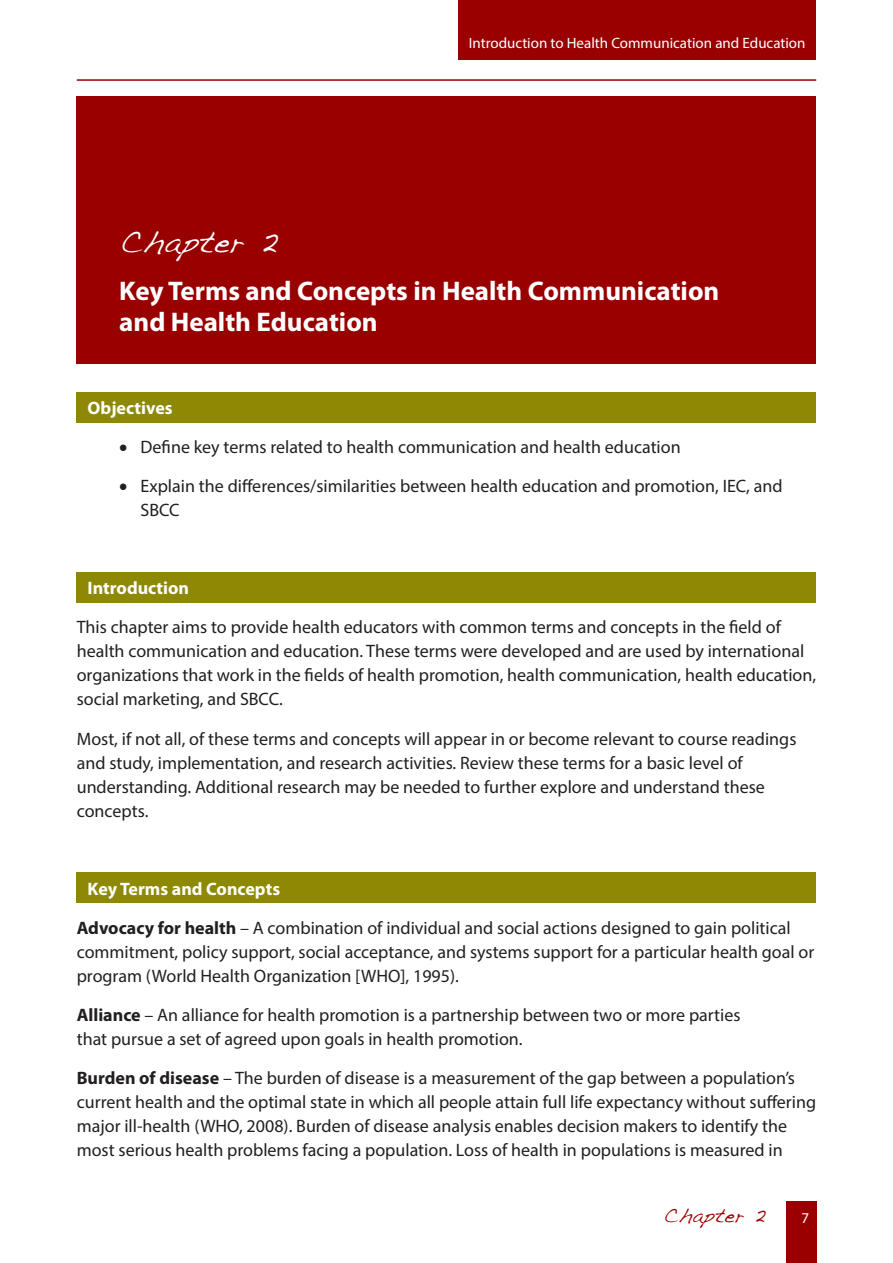
<style>
.page{position:relative;width:893px;height:1263px;background:#fff}
.page>*{position:absolute;margin:0;border:0;box-sizing:border-box;transform-origin:0 0}
.Heading_A{font:700 27px/31px "Myriad Pro";color:#fff}
.Heading_A-2{font:25.5px "Dakota";color:#fff}
.List_Paragraph{font:18px/24px "Myriad Pro";color:#231f20}
.Head_Color{font:700 18px "Myriad Pro";color:#fff}
.t1{font:16.5px "Dakota";color:#990100}
.t2{font:15px "Myriad Pro";color:#fff}
.s1{font-weight:700}
</style>
<div class="page">
<div style="left:786px;top:1201px;width:30px;height:62px;background:#990100"></div>
<hr style="left:77px;top:79px;width:739px;height:2px;background:#990100">
<div style="left:458px;top:0;width:358px;height:60px;background:#990100"></div>
<div style="left:77px;top:96px;width:739px;height:195px;background:#990100"></div>
<div style="left:77px;top:153px;width:739px;height:211px;background:#990100"></div>
<div style="left:77px;top:392px;width:739px;height:31px;background:#8d8905"></div>
<div style="left:77px;top:572px;width:739px;height:31px;background:#8d8905"></div>
<div style="left:77px;top:872px;width:739px;height:31px;background:#8d8905"></div>
<p class="t2" style="left:469px;top:34px;width:338px">Introduction to Health Communication and Education</p>
<p class="Heading_A-2" style="left:119px;top:229px;width:160px">Chapter 2</p>
<p class="Heading_A" style="left:119px;top:275px;width:602px">Key Terms and Concepts in Health Communication and Health Education</p>
<p class="Head_Color" style="left:88px;top:397px;width:86px">Objectives</p>
<p class="List_Paragraph" style="left:119px;top:435px;width:563px">• Define key terms related to health communication and health education</p>
<p class="List_Paragraph" style="left:141px;top:474px;width:644px;text-indent:-21px">• Explain the differences/similarities between health education and promotion, IEC, and<br>SBCC</p>
<p class="Head_Color" style="left:88px;top:577px;width:103px">Introduction</p>
<p class="List_Paragraph" style="left:77px;top:615px;width:741px">This chapter aims to provide health educators with common terms and concepts in the field of health communication and education. These terms were developed and are used by international organizations that work in the fields of health promotion, health communication, health education, social marketing, and SBCC.</p>
<p class="List_Paragraph" style="left:77px;top:726px;width:721px">Most, if not all, of these terms and concepts will appear in or become relevant to course readings and study, implementation, and research activities. Review these terms for a basic level of understanding. Additional research may be needed to further explore and understand these concepts.</p>
<p class="Head_Color" style="left:88px;top:877px;width:194px">Key Terms and Concepts</p>
<p class="List_Paragraph" style="left:77px;top:915px;width:739px"><span class="s1">Advocacy for health</span> – A combination of individual and social actions designed to gain political commitment, policy support, social acceptance, and systems support for a particular health goal or program (World Health Organization [WHO], 1995).</p>
<p class="List_Paragraph" style="left:77px;top:1002px;width:665px"><span class="s1">Alliance</span> – An alliance for health promotion is a partnership between two or more parties that pursue a set of agreed upon goals in health promotion.</p>
<p class="List_Paragraph" style="left:77px;top:1065px;width:741px"><span class="s1">Burden of disease</span> – The burden of disease is a measurement of the gap between a population’s current health and the optimal state in which all people attain full life expectancy without suffering major ill-health (WHO, 2008). Burden of disease analysis enables decision makers to identify the most serious health problems facing a population. Loss of health in populations is measured in</p>
<p class="t1" style="left:663px;top:1206px;width:104px">Chapter 2</p>
<p class="t2" style="left:801px;top:1209px;width:9px">7</p>
</div>
